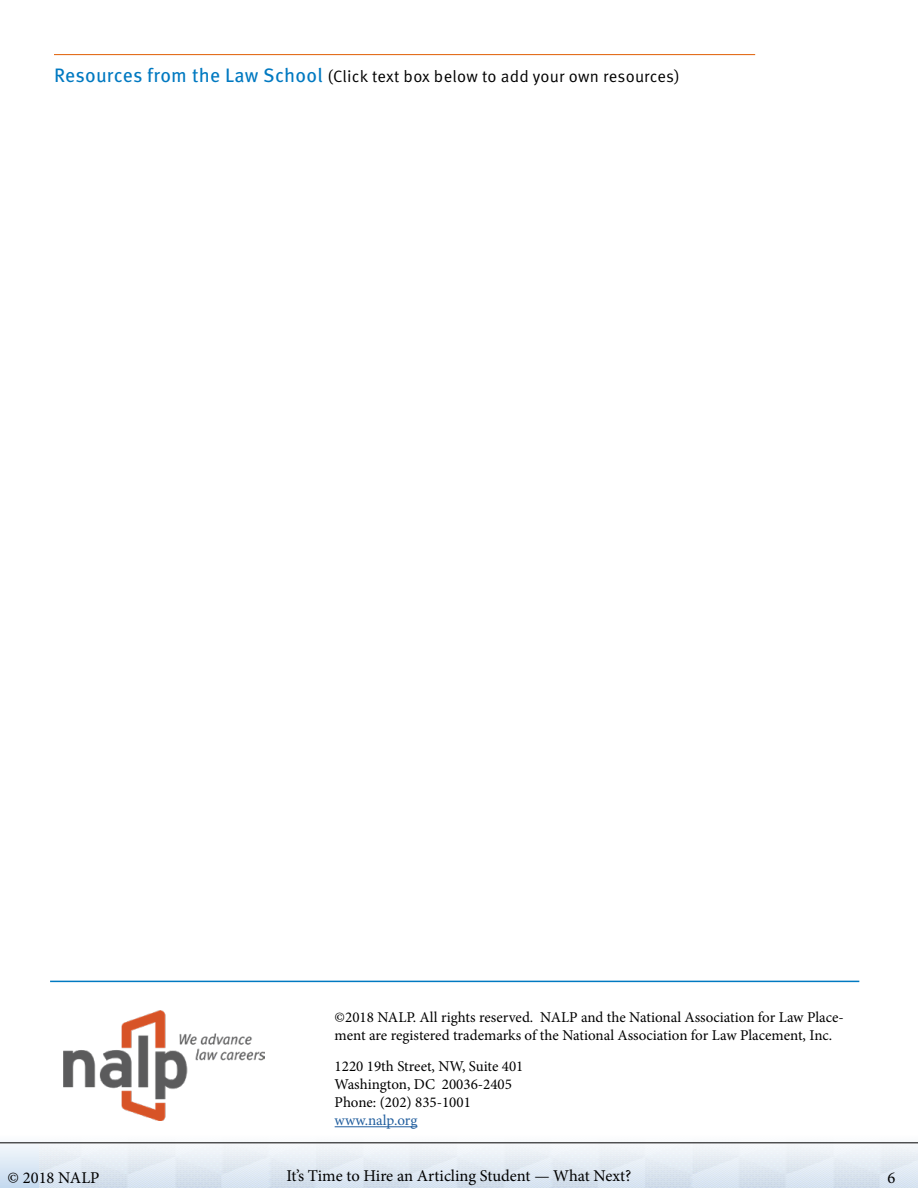
<style>
.page{position:relative;width:918px;height:1188px;background:#fff}
.page>*{position:absolute;margin:0;border:0;box-sizing:border-box;transform-origin:0 0}
.t1{font:16.5px "Meta Pro Norm";letter-spacing:.01em;color:#000}
.t2{font:16.5px "Minion Pro";letter-spacing:-.005em;color:#000}
.body{font:15px/18px "Minion Pro";color:#000}
.s1{font-family:"Meta Pro";font-size:19.5px;color:#0079c1}
.s2{color:#215e9e}
</style>
<div class="page">
<svg style="left:0;top:1142px;width:39px;height:46px;background:#d8e4f1"></svg>
<img style="left:39px;top:1142px;width:879px;height:46px">
<hr style="left:0;top:1143px;width:918px;height:1px;background:#000">
<hr style="left:335px;top:1126px;width:82px;height:1px;background:#215e9e">
<hr style="left:50px;top:981px;width:809px;height:1px;background:#0079c1">
<img style="left:64px;top:1010px;width:200px;height:110px">
<hr style="left:54px;top:54px;width:701px;height:1px;background:#e36f1e">
<p class="t1" style="left:54px;top:64px;width:627px"><span class="s1">Resources from the Law School</span> (Click text box below to add your own resources)</p>
<p class="body" style="left:335px;top:1008px;width:511px">©2018 NALP. All rights reserved. NALP and the National Association for Law Place&shy;ment are registered trademarks of the National Association for Law Placement, Inc.</p>
<p class="body" style="left:335px;top:1058px;width:190px">1220 19th Street, NW, Suite 401<br>Washington, DC 20036-2405<br>Phone: (202) 835-1001 <span class="s2">www.nalp.org</span></p>
<p class="t2" style="left:8px;top:1167px;width:93px">© 2018 NALP</p>
<p class="t2" style="left:286px;top:1165px;width:347px">It’s Time to Hire an Articling Student — What Next?</p>
<p class="t2" style="left:887px;top:1167px;width:9px">6</p>
</div>
